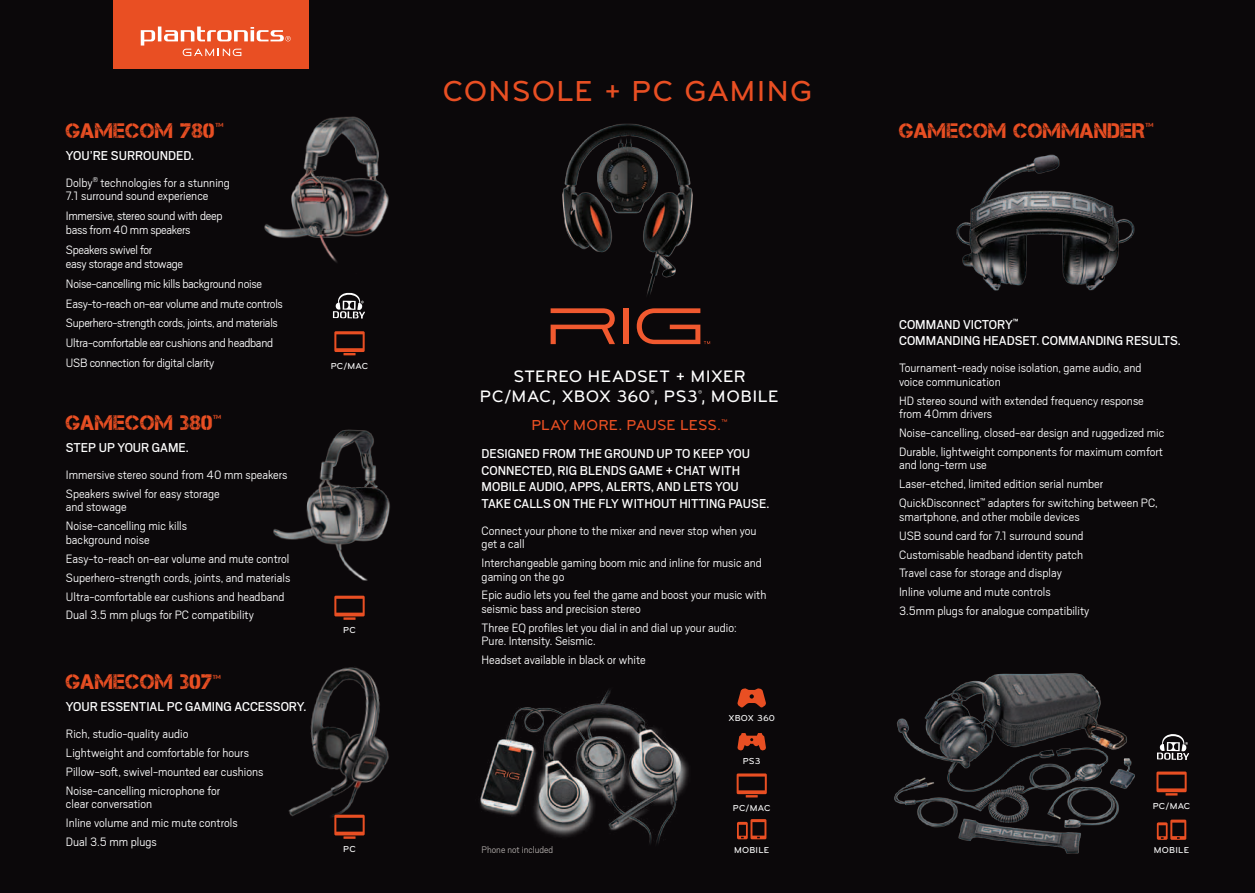
<style>
.page{position:relative;width:1255px;height:893px;background:#fff}
.page>*{position:absolute;margin:0;border:0;box-sizing:border-box;transform-origin:0 0}
.t1{font:30px "RIG Display";letter-spacing:.03em;color:#e94f23}
.t2{font:21px "Captureit";letter-spacing:.025em;color:#e94f23}
.t3{font:17.25px/20.4px "RIG Display";letter-spacing:.025em;color:#fff}
.t4{font:15px "RIG Display";letter-spacing:-.005em;color:#e94f23}
.t5{font:14.25px/16.5px "Scout";color:#fff}
.t6{font:300 13.5px/18.9px "Scout";color:#fff}
.t7{font:300 13.5px/19.6px "Scout";letter-spacing:-.02em;color:#fff}
.t8{font:300 10.5px "Scout";color:#b2adab}
.t9{font:500 9px "Bryant";letter-spacing:.025em;color:#fff}
.t10{font:8.7px "RIG Display";color:#e94f23}
</style>
<div class="page">
<div style="left:0;top:0;width:1254px;height:893px;background:#0b080a"></div>
<img style="left:894px;top:673px;width:241px;height:181px">
<img style="left:288px;top:667px;width:101px;height:165px">
<img style="left:273px;top:429px;width:117px;height:152px">
<img style="left:264px;top:116px;width:125px;height:147px">
<img style="left:956px;top:154px;width:179px;height:137px">
<img style="left:562px;top:123px;width:131px;height:172px">
<img style="left:480px;top:690px;width:209px;height:154px">
<div style="left:113px;top:0;width:195px;height:68px;background:#e94f23"></div>
<svg style="left:141px;top:27px;width:150px;height:29px"></svg>
<div style="left:623px;top:308px;width:6px;height:36px;background:#f1592f"></div>
<svg style="left:550px;top:308px;width:65px;height:36px"></svg>
<svg style="left:636px;top:308px;width:74px;height:36px"></svg>
<svg style="left:333px;top:293px;width:32px;height:26px"></svg>
<svg style="left:334px;top:331px;width:30px;height:24px"></svg>
<svg style="left:334px;top:596px;width:30px;height:24px"></svg>
<svg style="left:334px;top:815px;width:30px;height:24px"></svg>
<svg style="left:737px;top:819px;width:29px;height:20px"></svg>
<svg style="left:736px;top:773px;width:30px;height:24px"></svg>
<svg style="left:737px;top:688px;width:29px;height:20px"></svg>
<svg style="left:737px;top:733px;width:29px;height:18px"></svg>
<svg style="left:1156px;top:820px;width:30px;height:20px"></svg>
<svg style="left:1156px;top:771px;width:30px;height:24px"></svg>
<svg style="left:1157px;top:734px;width:32px;height:26px"></svg>
<h1 class="t1" style="left:442px;top:73px;width:368px">CONSOLE + PC GAMING</h1>
<h2 class="t2" style="left:66px;top:119px;width:159px">GAMECOM 780<sup>™</sup></h2>
<p class="t5" style="left:66px;top:147px;width:130px">YOU’RE SURROUNDED.</p>
<p class="t6" style="left:66px;top:176px;width:165px;line-height:13.5px">Dolby<sup>®</sup> technologies for a stunning<br>7.1 surround sound experience</p>
<p class="t7" style="left:66px;top:209px;width:158px;line-height:14.2px">Immersive, stereo sound with deep bass from 40 mm speakers</p>
<p class="t7" style="left:66px;top:243px;width:119px;line-height:14.2px">Speakers swivel for<br>easy storage and stowage</p>
<p class="t7" style="left:66px;top:274px;width:218px">Noise-cancelling mic kills background noise Easy-to-reach on-ear volume and mute controls Superhero-strength cords, joints, and materials Ultra-comfortable ear cushions and headband USB connection for digital clarity</p>
<p class="t9" style="left:331px;top:360px;width:39px">PC/MAC</p>
<p class="t3" style="left:480px;top:366px;width:298px;text-indent:108px">HEADSET + MIXER<br>PC/MAC, XBOX 360<sup>®</sup>, PS3<sup>®</sup>, MO BI LE</p>
<p class="t4" style="left:531px;top:416px;width:54px">PLAY MORE</p>
<p class="t4" style="left:618px;top:416px;width:104px">. PAUSE LESS.</p>
<p class="t3" style="left:513px;top:366px;width:24px">STEREO</p>
<h2 class="t2" style="left:66px;top:411px;width:157px">GAMECOM 380<sup>™</sup></h2>
<p class="t10" style="left:721px;top:417px;width:8px">™</p>
<p class="t5" style="left:66px;top:439px;width:124px">STEPUP YOUR GAME.</p>
<p class="t6" style="left:66px;top:465px;width:223px">Immersive stereo sound from 40 mm speakers<br>Speakers swivel for easy storage</p>
<p class="t6" style="left:66px;top:498px;width:123px">and stowage<br>Noise-cancelling mic kills</p>
<p class="t6" style="left:66px;top:530px;width:226px">background noise<br>Easy-to-reach on-ear volume and mute control Superhero-strength cords, joints, and materials Ultra-comfortable ear cushions and headband Dual 3.5 mm plugs for PC compatibility</p>
<p class="t5" style="left:481px;top:445px;width:254px">DESIGNED FROM THE GROUND UP TO KEEP YOU<br>CONNECTED, RIG BLENDS GAME + CHAT</p>
<p class="t5" style="left:709px;top:462px;width:19px">WITH</p>
<p class="t5" style="left:481px;top:478px;width:242px;text-indent:119px">, ALERTS, AND LETS YOU<br>TAKE CALLS ON TH E FLY WITHOUT</p>
<p class="t5" style="left:481px;top:478px;width:9px">MOBI</p>
<p class="t5" style="left:512px;top:478px;width:25px">LE AUDIO</p>
<p class="t5" style="left:564px;top:478px;width:15px">, APPS</p>
<p class="t5" style="left:679px;top:495px;width:7px">HITTI</p>
<p class="t5" style="left:709px;top:495px;width:28px">NG PAUS</p>
<p class="t5" style="left:759px;top:495px;width:12px">E.</p>
<p class="t6" style="left:481px;top:524px;width:276px;line-height:13.5px">Connect your phone to the mixer and never stop when you get a call</p>
<p class="t6" style="left:481px;top:556px;width:282px;line-height:13.5px">Interchangeable gaming boom mic and inline for music and gaming on the go</p>
<p class="t6" style="left:481px;top:588px;width:286px;line-height:13.5px">Epic audio lets you feel the game and boost your music with seismic bass and precision stereo</p>
<p class="t6" style="left:481px;top:621px;width:256px;line-height:13.5px">Three EQ profiles let you dial in and dial up your audio:<br>Pure. Intensity. Seismic.</p>
<p class="t6" style="left:481px;top:650px;width:165px">Headset available in black or white</p>
<p class="t9" style="left:343px;top:625px;width:14px">PC</p>
<h2 class="t2" style="left:66px;top:670px;width:157px">GAMECOM 307<sup>™</sup></h2>
<p class="t5" style="left:66px;top:698px;width:242px">YOU R ESSENTIAL PC GAMI NG ACCESSORY.</p>
<p class="t6" style="left:66px;top:724px;width:199px">Rich, studio-quality audio<br>Lightweight and comfortable for hours Pillow-soft, swivel-mounted ear cushions Noise-cancelling microphone for</p>
<p class="t6" style="left:66px;top:794px;width:173px">clear conversation<br>Inline volume and mic mute controls<br>Dual 3.5 mm plugs</p>
<p class="t9" style="left:728px;top:713px;width:48px">XBOX 360</p>
<p class="t9" style="left:742px;top:755px;width:19px">PS3</p>
<p class="t9" style="left:733px;top:802px;width:39px">PC/MAC</p>
<p class="t8" style="left:481px;top:844px;width:73px">Phone not included</p>
<p class="t9" style="left:343px;top:844px;width:14px">PC</p>
<p class="t9" style="left:734px;top:844px;width:37px">MOBILE</p>
<h2 class="t2" style="left:899px;top:119px;width:147px">GAMECOM COMMA</h2>
<h2 class="t2" style="left:1094px;top:119px;width:61px">NDER<sup>™</sup></h2>
<p class="t5" style="left:899px;top:316px;width:18px">COMMA</p>
<p class="t5" style="left:944px;top:316px;width:34px">ND VICTO</p>
<p class="t5" style="left:997px;top:316px;width:23px">RY<sup>™</sup></p>
<p class="t5" style="left:899px;top:333px;width:18px">COMMA</p>
<p class="t5" style="left:944px;top:333px;width:116px">NDI NG HEADSET. COMMA</p>
<p class="t5" style="left:1086px;top:333px;width:95px">NDI NG RESULTS.</p>
<p class="t6" style="left:899px;top:361px;width:244px;line-height:13.5px">Tournament-ready noise isolation, game audio, and voice communication</p>
<p class="t6" style="left:899px;top:394px;width:246px;line-height:13.5px">HD stereo sound with extended frequency response from 40mm drivers</p>
<p class="t6" style="left:899px;top:423px;width:267px">Noise-cancelling, closed-ear design and ruggedized mic<br>Durable, lightweight components for maximum comfort</p>
<p class="t6" style="left:899px;top:456px;width:260px">and long-term use<br>Laser-etched, limited edition serial number<br>QuickDisconnect<sup>™</sup> adapters for switching between PC,</p>
<p class="t6" style="left:899px;top:507px;width:192px">smartphone, and other mobile devices USB sound card for 7.1 surround sound Customisable headband identity patch Travel case for storage and display Inline volume and mute controls 3.5mm plugs for analogue compatibility</p>
<p class="t9" style="left:1152px;top:800px;width:39px">PC/MAC</p>
<p class="t9" style="left:1153px;top:845px;width:37px">MOBILE</p>
</div>
